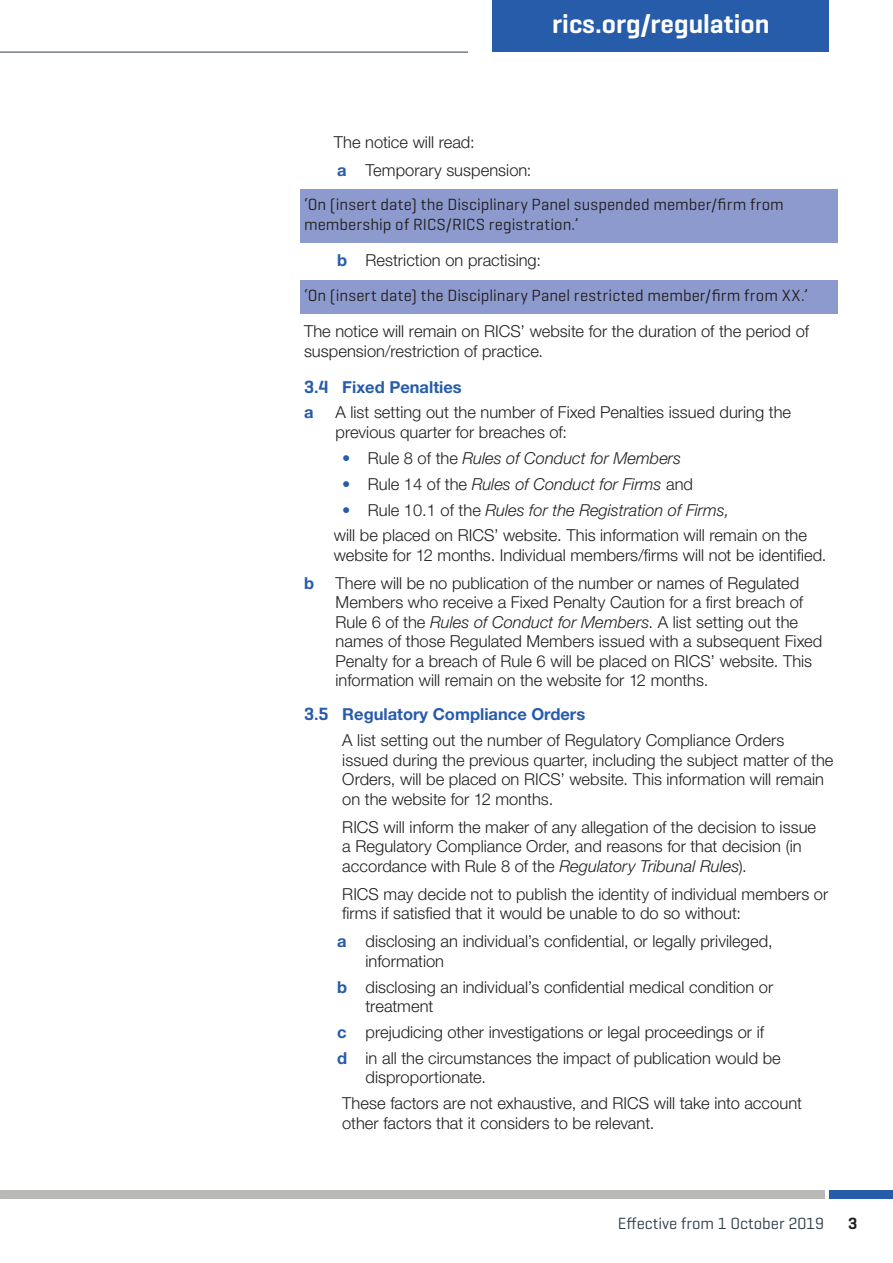
<style>
.page{position:relative;width:893px;height:1263px;background:#fff}
.page>*{position:absolute;margin:0;border:0;box-sizing:border-box;transform-origin:0 0}
.t1{font:600 27px "Geogrotesque";color:#fff}
.Indent_paragraph_nes{font:300 16.5px/19.5px "Helvetica Neue LT Std";color:#231f20}
.Paragraph_list{font:300 16.5px/19.5px "Helvetica Neue LT Std";color:#231f20}
.Paragraph_list_neste{font:300 16.5px/19.5px "Helvetica Neue LT Std";color:#231f20}
.Shaded_box_end{font:16.5px/19.5px "Geogrotesque";letter-spacing:.005em;color:#231f20}
.Indent_paragraph{font:300 16.5px/19.5px "Helvetica Neue LT Std";color:#231f20}
.t2{font:italic 300 16.5px "Helvetica Neue LT Std";color:#231f20}
.Body_Text{font:300 16.5px/19.5px "Helvetica Neue LT Std";color:#231f20}
.Heading_3{font:700 16.5px "Helvetica Neue LT Std";color:#275caa}
.Running_head_to_spin{font:16.5px "Geogrotesque";color:#313e48}
.Paragraph_list-2{font:700 16.5px "Helvetica Neue LT Std";color:#275caa}
.t3{font:600 16.5px "Geogrotesque";color:#231f20}
.s1{font-weight:700;color:#275caa}
.s2{font-family:"Geogrotesque";font-weight:600;font-size:18px}
.s3{font-weight:700;font-style:normal;color:#275caa}
.s4{font-style:normal}
.s5{font-style:italic}
</style>
<div class="page">
<div style="left:300px;top:189px;width:538px;height:53px;background:#8d9acd"></div>
<div style="left:300px;top:280px;width:538px;height:33px;background:#8d9acd"></div>
<div style="left:493px;top:0;width:336px;height:51px;background:#275caa"></div>
<div style="left:829px;top:1191px;width:64px;height:8px;background:#275caa"></div>
<div style="left:0;top:1191px;width:824px;height:8px;background:#b9b9b8"></div>
<hr style="left:0;top:52px;width:468px;height:1px;background:#313e48">
<p class="t1" style="left:552px;top:7px;width:219px">rics.org/regulation</p>
<p class="Indent_paragraph" style="left:334px;top:132px;width:142px">The notice will read:</p>
<p class="Paragraph_list_neste" style="left:337px;top:160px;width:196px"><span class="s1">a</span> Temporary suspension:</p>
<p class="Shaded_box_end" style="left:304px;top:194px;width:481px">‘On (insert date) the Disciplinary Panel suspended member/firm from membership of RICS/RICS registration.’</p>
<p class="Paragraph_list_neste" style="left:337px;top:250px;width:205px"><span class="s1">b</span> Restriction on practising:</p>
<p class="Shaded_box_end" style="left:304px;top:285px;width:506px">‘On (insert date) the Disciplinary Panel restricted member/firm from XX.’</p>
<p class="Body_Text" style="left:304px;top:321px;width:506px">The notice will remain on RICS’ website for the duration of the period of suspension/restriction of practice.</p>
<p class="Heading_3" style="left:304px;top:376px;width:159px"><span class="s2">3.4</span> Fixed Penalties</p>
<p class="Paragraph_list-2" style="left:304px;top:402px;width:11px">a</p>
<p class="Paragraph_list" style="left:336px;top:402px;width:457px">A list setting out the number of Fixed Penalties issued during the previous quarter for breaches of:</p>
<p class="t2" style="left:342px;top:448px;width:340px"><span class="s3">•</span> <span class="s4">Rule 8 of the</span> Rules of Conduct for Members</p>
<p class="t2" style="left:342px;top:474px;width:352px"><span class="s3">•</span> <span class="s4">Rule 14 of the</span> Rules of Conduct for Firms <span class="s4">and</span></p>
<p class="t2" style="left:342px;top:500px;width:389px"><span class="s3">•</span> <span class="s4">Rule 10.1 of the</span> Rules for the Registration of Firms,</p>
<p class="Indent_paragraph" style="left:334px;top:525px;width:494px">will be placed on RICS’ website. This information will remain on the website for 12 months. Individual members/firms will not be identified.</p>
<p class="Paragraph_list-2" style="left:304px;top:573px;width:12px">b</p>
<p class="Paragraph_list" style="left:336px;top:573px;width:488px">There will be no publication of the number or names of Regulated Members who receive a Fixed Penalty Caution for a first breach of Rule 6 of the <span class="s5">Rules of Conduct for Members</span>. A list setting out the names of those Regulated Members issued with a subsequent Fixed Penalty for a breach of Rule 6 will be placed on RICS’ website. This information will remain on the website for 12 months.</p>
<p class="Heading_3" style="left:304px;top:704px;width:283px"><span class="s2">3.5</span> Regulatory Compliance Orders</p>
<p class="Indent_paragraph_nes" style="left:342px;top:730px;width:493px">A list setting out the number of Regulatory Compliance Orders issued during the previous quarter, including the subject matter of the Orders, will be placed on RICS’ website. This information will remain on the website for 12 months.</p>
<p class="Indent_paragraph_nes" style="left:342px;top:817px;width:475px">RICS will inform the maker of any allegation of the decision to issue a Regulatory Compliance Order, and reasons for that decision (in accordance with Rule 8 of the <span class="s5">Regulatory Tribunal Rules</span>).</p>
<p class="Indent_paragraph_nes" style="left:342px;top:884px;width:488px">RICS may decide not to publish the identity of individual members or firms if satisfied that it would be unable to do so without:</p>
<p class="Paragraph_list_neste" style="left:366px;top:931px;width:409px;text-indent:-28px"><span class="s1">a</span> disclosing an individual’s confidential, or legally privileged, information</p>
<p class="Paragraph_list_neste" style="left:366px;top:976px;width:409px;text-indent:-28px"><span class="s1">b</span> disclosing an individual’s confidential medical condition or treatment</p>
<p class="Paragraph_list_neste" style="left:337px;top:1022px;width:428px"><span class="s1">c</span> prejudicing other investigations or legal proceedings or if</p>
<p class="Paragraph_list_neste" style="left:366px;top:1048px;width:417px;text-indent:-28px"><span class="s1">d</span> in all the circumstances the impact of publication would be disproportionate.</p>
<p class="Indent_paragraph_nes" style="left:342px;top:1093px;width:461px">These factors are not exhaustive, and RICS will take into account other factors that it considers to be relevant.</p>
<p class="Running_head_to_spin" style="left:618px;top:1213px;width:208px">Effective from 1 October 2019</p>
<p class="t3" style="left:848px;top:1213px;width:11px">3</p>
</div>
